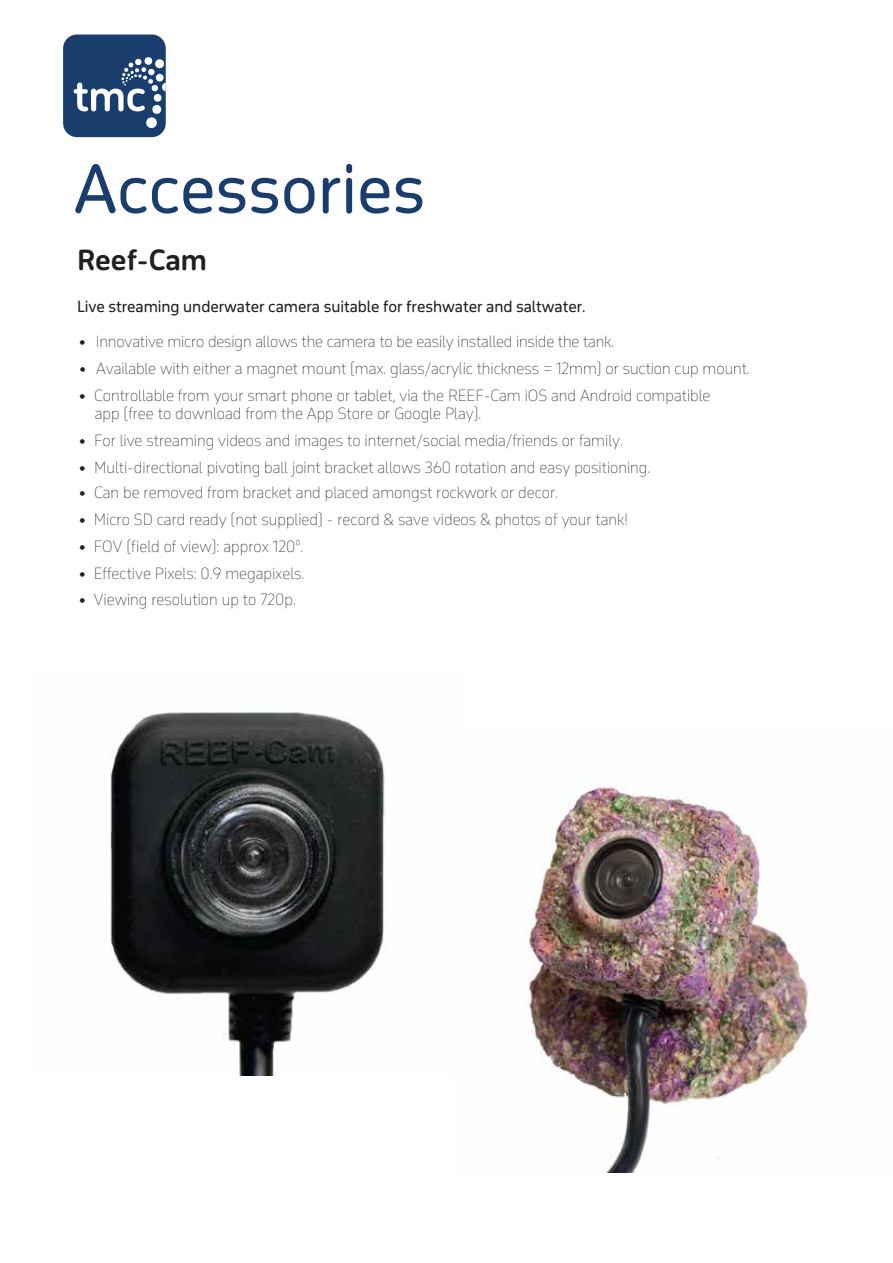
<style>
.page{position:relative;width:893px;height:1263px;background:#fff}
.page>*{position:absolute;margin:0;border:0;box-sizing:border-box;transform-origin:0 0}
.t1{font:63.45px "October Std";color:#1a3d6d}
.t2{font:27px "October Std Bld";color:#231f20}
.t3{font:100 15px/18px "October Std";color:#231f20}
.t4{font:15px "October Std";letter-spacing:-.005em;color:#231f20}
</style>
<div class="page">
<div style="left:63px;top:34px;width:103px;height:103px;background:#193e6d;border-radius:14px"></div>
<svg style="left:74px;top:57px;width:92px;height:72px"></svg>
<img style="left:110px;top:709px;width:275px;height:366px">
<img style="left:523px;top:779px;width:286px;height:393px">
<h1 class="t1" style="left:74px;top:147px;width:352px">Accessories</h1>
<h2 class="t2" style="left:77px;top:242px;width:132px">Reef-Cam</h2>
<p class="t4" style="left:77px;top:297px;width:510px">Live streaming underwater camera suitable for freshwater and saltwater.</p>
<p class="t3" style="left:79px;top:333px;width:537px">• Innovative micro design allows the camera to be easily installed inside the tank.</p>
<p class="t3" style="left:95px;top:386px;width:617px;text-indent:-16px">• Controllable from your smart phone or tablet, via the REEF-Cam iOS and Android compatible app (free to download from the App Store or Google Play).</p>
<p class="t3" style="left:79px;top:431px;width:545px">• For live streaming videos and images to internet/social media/friends or family.</p>
<p class="t3" style="left:79px;top:458px;width:573px">• Multi-directional pivoting ball joint bracket allows 360 rotation and easy positioning.</p>
<p class="t3" style="left:79px;top:483px;width:481px">• Can be removed from bracket and placed amongst rockwork or decor.</p>
<p class="t3" style="left:79px;top:510px;width:551px">• Micro SD card ready (not supplied) - record &amp; save videos &amp; photos of your tank!</p>
<p class="t3" style="left:79px;top:537px;width:226px">• FOV (field of view): approx 120⁰.</p>
<p class="t3" style="left:79px;top:565px;width:227px">• Effective Pixels: 0.9 megapixels.</p>
<p class="t3" style="left:79px;top:590px;width:219px">• Viewing resolution up to 720p.</p>
<p class="t3" style="left:79px;top:359px;width:672px">• Available with either a magnet mount (max. glass/acrylic thickness = 12mm) or suction cup mount.</p>
</div>
